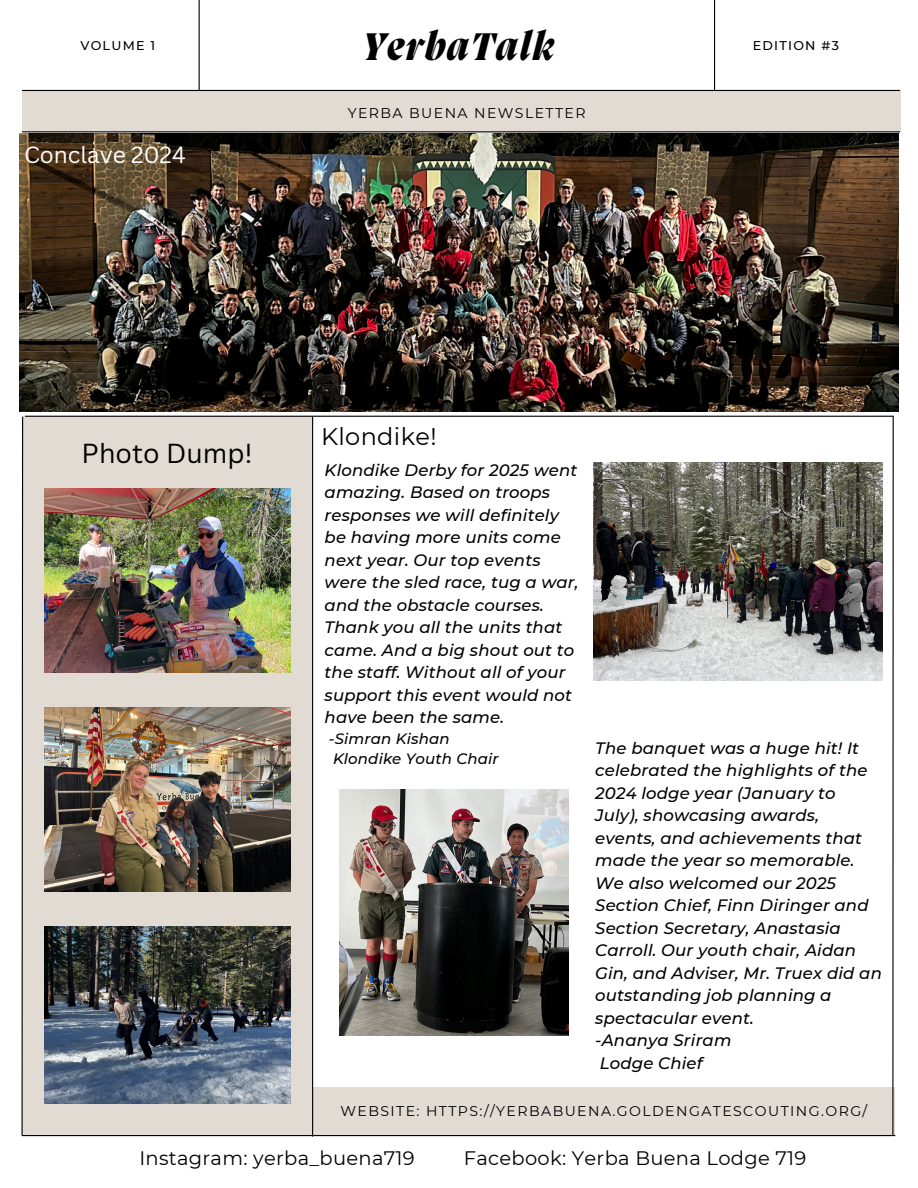
<style>
.page{position:relative;width:918px;height:1188px;background:#fff}
.page>*{position:absolute;margin:0;border:0;box-sizing:border-box;transform-origin:0 0}
.t1{font:italic 800 39.45px "Migra";letter-spacing:.04em;color:#000}
.t2{font:26.7px "Canva Sans";color:#000}
.t3{font:24px "Montserrat";letter-spacing:.015em;color:#000}
.t4{font:22.65px "Canva Sans";color:#fff}
.t5{font:19.5px "Montserrat";letter-spacing:.015em;color:#000}
.t6{font:italic 500 16.5px/22.5px "Montserrat";letter-spacing:.01em;color:#000}
.t7{font:italic 500 15px "Montserrat";letter-spacing:.01em;color:#000}
.t8{font:14.1px "Montserrat";letter-spacing:.1em;color:#000}
.t9{font:500 12.75px "Montserrat";letter-spacing:.1em;color:#000}
</style>
<div class="page">
<div style="left:22px;top:92px;width:878px;height:40px;background:#e1dbd3"></div>
<hr style="left:22px;top:90px;width:878px;height:1px;background:#000">
<hr style="left:199px;top:0;width:1px;height:90px;background:#000">
<hr style="left:714px;top:0;width:1px;height:90px;background:#000">
<hr style="left:22px;top:131px;width:878px;height:1px;background:#000">
<div style="left:22px;top:416px;width:291px;height:719px;background:#e1dbd3"></div>
<div style="left:313px;top:1087px;width:582px;height:49px;background:#e1dbd3"></div>
<hr style="left:22px;top:1135px;width:873px;height:1px;background:#000">
<hr style="left:25px;top:416px;width:868px;height:1px;background:#000">
<svg style="left:21px;top:416px;width:3px;height:721px"></svg>
<hr style="left:312px;top:417px;width:1px;height:720px;background:#000">
<img style="left:20px;top:134px;width:879px;height:277px">
<img style="left:339px;top:789px;width:230px;height:247px">
<hr style="left:892px;top:416px;width:2px;height:720px;background:#000">
<img style="left:45px;top:488px;width:245px;height:185px">
<img style="left:45px;top:707px;width:245px;height:185px">
<img style="left:45px;top:927px;width:245px;height:176px">
<img style="left:594px;top:463px;width:289px;height:217px">
<h6 class="t1" style="left:363px;top:28px;width:194px">YerbaTalk</h6>
<p class="t9" style="left:80px;top:38px;width:76px">VOLUME 1</p>
<p class="t9" style="left:753px;top:38px;width:88px">EDITION #3</p>
<p class="t4" style="left:24px;top:138px;width:163px">Conclave 2024</p>
<p class="t8" style="left:348px;top:104px;width:240px">YERBA BUENA NEWSLETTER</p>
<p class="t2" style="left:82px;top:434px;width:173px">Photo Dump!</p>
<h6 class="t3" style="left:321px;top:422px;width:117px">Klondike!</h6>
<p class="t6" style="left:325px;top:459px;width:255px">Klondike Derby for 2025 went amazing. Based on troops responses we will definitely be having more units come next year. Our top events were the sled race, tug a war, and the obstacle courses.<br>Thank you all the units that came. And a big shout out to the staff. Without all of your support this event would not have been the same.</p>
<p class="t7" style="left:329px;top:729px;width:122px">-Simran Kishan</p>
<h1 class="t7" style="left:333px;top:749px;width:167px">Klondike Youth Chair</h1>
<h3 class="t6" style="left:595px;top:736px;width:288px">The banquet was a huge hit! It celebrated the highlights of the<br>2024 lodge year (January to<br>July), showcasing awards, events, and achievements that made the year so memorable.<br>We also welcomed our 2025<br>Section Chief, Finn Diringer and<br>Section Secretary, Anastasia<br>Carroll. Our youth chair, Aidan<br>Gin, and Adviser, Mr. Truex did an outstanding job planning a spectacular event.<br>-Ananya Sriram</h3>
<h2 class="t6" style="left:600px;top:1051px;width:104px">Lodge Chief</h2>
<p class="t8" style="left:341px;top:1102px;width:528px">WEBSITE: HTTPS://YERBABUENA.GOLDENGATESCOUTING.ORG/</p>
<p class="t5" style="left:139px;top:1146px;width:277px">Instagram: yerba_buena719</p>
<p class="t5" style="left:464px;top:1146px;width:344px">Facebook: Yerba Buena Lodge 719</p>
</div>
